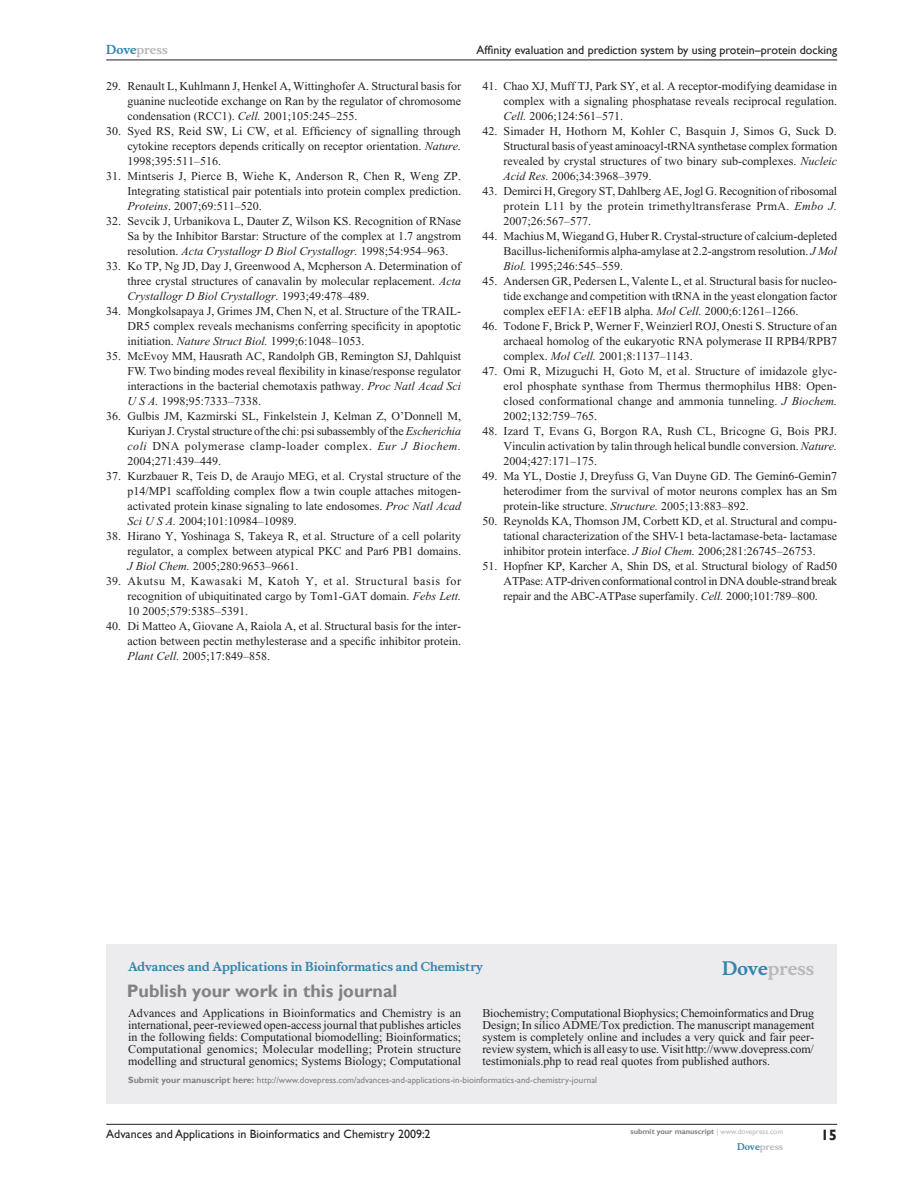
<style>
.page{position:relative;width:918px;height:1188px;background:#fff}
.page>*{position:absolute;margin:0;border:0;box-sizing:border-box;transform-origin:0 0}
.t1{font:700 18px "Gill Sans";color:#808285}
.t2{font:700 18px "Musee";color:#b8b9bc}
.t3{font:700 15px "Gill Sans";color:#231f20}
.t4{font:12px/15px "Times New Roman";color:#231f20;text-align:justify}
.t5{font:12px "Gill Sans";color:#231f20}
.t6{font:700 12px "Musee";color:#3485ae}
.t7{font:700 12px "Musee";color:#b8b9bc}
.t8{font:9px "Gill Sans";color:#808285}
.t9{font:700 9px "Musee";color:#b8b9bc}
.t10{font:700 7.5px "Gill Sans";color:#808285}
.s1{color:#3485ae}
.s2{font-style:italic}
.s3{font-weight:700}
.s4{font-weight:400;color:#b8b9bc}
</style>
<div class="page">
<div style="left:106px;top:944px;width:731px;height:159px;background:#ececee"></div>
<hr style="left:106px;top:1124px;width:731px;height:1px;background:#231f20">
<hr style="left:106px;top:60px;width:731px;height:1px;background:#231f20">
<p class="t7" style="left:106px;top:43px;width:63px"><span class="s1">Dove</span>press</p>
<p class="t5" style="left:477px;top:43px;width:362px">Affinity evaluation and prediction system by using protein–protein docking</p>
<p class="t4" style="left:128px;top:79px;width:335px;text-indent:-21px">29. Renault L, Kuhlmann J, Henkel A, Wittinghofer A. Structural basis for guanine nucleotide exchange on Ran by the regulator of chromosome condensation (RCC1). <span class="s2">Cell.</span> 2001;105:245–255.</p>
<p class="t4" style="left:128px;top:124px;width:335px;text-indent:-21px">30. Syed RS, Reid SW, Li CW, et al. Efficiency of signalling through cytokine receptors depends critically on receptor orientation. <span class="s2">Nature.<br></span>1998;395:511–516.</p>
<p class="t4" style="left:128px;top:169px;width:335px;text-indent:-21px">31. Mintseris J, Pierce B, Wiehe K, Anderson R, Chen R, Weng ZP.<br>Integrating statistical pair potentials into protein complex prediction.<br><span class="s2">Proteins</span>. 2007;69:511–520.</p>
<p class="t4" style="left:128px;top:214px;width:335px;text-indent:-21px">32. Sevcik J, Urbanikova L, Dauter Z, Wilson KS. Recognition of RNase Sa by the Inhibitor Barstar: Structure of the complex at 1.7 angstrom resolution. <span class="s2">Acta Crystallogr D Biol Crystallogr.</span> 1998;54:954–963.</p>
<p class="t4" style="left:128px;top:259px;width:335px;text-indent:-21px">33. Ko TP, Ng JD, Day J, Greenwood A, Mcpherson A. Determination of three crystal structures of canavalin by molecular replacement. <span class="s2">Acta Crystallogr D Biol Crystallogr.</span> 1993;49:478–489.</p>
<p class="t4" style="left:128px;top:304px;width:335px;text-indent:-21px">34. Mongkolsapaya J, Grimes JM, Chen N, et al. Structure of the TRAIL-DR5 complex reveals mechanisms conferring specificity in apoptotic initiation. <span class="s2">Nature Struct Biol.</span> 1999;6:1048–1053.</p>
<p class="t4" style="left:128px;top:349px;width:335px;text-indent:-21px">35. McEvoy MM, Hausrath AC, Randolph GB, Remington SJ, Dahlquist FW. Two binding modes reveal flexibility in kinase/response regulator interactions in the bacterial chemotaxis pathway. <span class="s2">Proc Natl Acad Sci U S A.</span> 1998;95:7333–7338.</p>
<p class="t4" style="left:128px;top:409px;width:335px;text-indent:-21px">36. Gulbis JM, Kazmirski SL, Finkelstein J, Kelman Z, O’Donnell M, Kuriyan J. Crystal structure of the chi: psi subassembly of the <span class="s2">Escherichia coli</span> DNA polymerase clamp-loader complex. <span class="s2">Eur J Biochem.<br></span>2004;271:439–449.</p>
<p class="t4" style="left:128px;top:469px;width:335px;text-indent:-21px">37. Kurzbauer R, Teis D, de Araujo MEG, et al. Crystal structure of the p14/MP1 scaffolding complex flow a twin couple attaches mitogen&shy;activated protein kinase signaling to late endosomes. <span class="s2">Proc Natl Acad Sci U S A.</span> 2004;101:10984–10989.</p>
<p class="t4" style="left:128px;top:529px;width:335px;text-indent:-21px">38. Hirano Y, Yoshinaga S, Takeya R, et al. Structure of a cell polarity regulator, a complex between atypical PKC and Par6 PB1 domains.<br><span class="s2">J Biol Chem.</span> 2005;280:9653–9661.</p>
<p class="t4" style="left:128px;top:574px;width:335px;text-indent:-21px">39. Akutsu M, Kawasaki M, Katoh Y, et al. Structural basis for recognition of ubiquitinated cargo by Tom1-GAT domain. <span class="s2">Febs Lett.<br></span>10 2005;579:5385–5391.</p>
<p class="t4" style="left:128px;top:619px;width:335px;text-indent:-21px">40. Di Matteo A, Giovane A, Raiola A, et al. Structural basis for the inter&shy;action between pectin methylesterase and a specific inhibitor protein.<br><span class="s2">Plant Cell.</span> 2005;17:849–858.</p>
<p class="t4" style="left:504px;top:79px;width:335px;text-indent:-21px">41. Chao XJ, Muff TJ, Park SY, et al. A receptor-modifying deamidase in complex with a signaling phosphatase reveals reciprocal regulation.<br><span class="s2">Cell.</span> 2006;124:561–571.</p>
<p class="t4" style="left:504px;top:124px;width:335px;text-indent:-21px">42. Simader H, Hothorn M, Kohler C, Basquin J, Simos G, Suck D.<br>Structural basis of yeast aminoacyl-tRNA synthetase complex formation revealed by crystal structures of two binary sub-complexes. <span class="s2">Nucleic Acid Res.</span> 2006;34:3968–3979.</p>
<p class="t4" style="left:504px;top:184px;width:335px;text-indent:-21px">43. Demirci H, Gregory ST, Dahlberg AE, Jogl G. Recognition of ribosomal protein L11 by the protein trimethyltransferase PrmA. <span class="s2">Embo J.<br></span>2007;26:567–577.</p>
<p class="t4" style="left:504px;top:229px;width:335px;text-indent:-21px">44. Machius M, Wiegand G, Huber R. Crystal-structure of calcium-depleted Bacillus-licheniformis alpha-amylase at 2.2-angstrom resolution. <span class="s2">J Mol Biol.</span> 1995;246:545–559.</p>
<p class="t4" style="left:504px;top:274px;width:335px;text-indent:-21px">45. Andersen GR, Pedersen L, Valente L, et al. Structural basis for nucleo&shy;tide exchange and competition with tRNA in the yeast elongation factor complex eEF1A: eEF1B alpha. <span class="s2">Mol Cell.</span> 2000;6:1261–1266.</p>
<p class="t4" style="left:504px;top:319px;width:335px;text-indent:-21px">46. Todone F, Brick P, Werner F, Weinzierl ROJ, Onesti S. Structure of an archaeal homolog of the eukaryotic RNA polymerase II RPB4/RPB7 complex. <span class="s2">Mol Cell.</span> 2001;8:1137–1143.</p>
<p class="t4" style="left:504px;top:364px;width:335px;text-indent:-21px">47. Omi R, Mizuguchi H, Goto M, et al. Structure of imidazole glyc&shy;erol phosphate synthase from Thermus thermophilus HB8: Open&shy;closed conformational change and ammonia tunneling. <span class="s2">J Biochem.<br></span>2002;132:759–765.</p>
<p class="t4" style="left:504px;top:424px;width:335px;text-indent:-21px">48. Izard T, Evans G, Borgon RA, Rush CL, Bricogne G, Bois PRJ.<br>Vinculin activation by talin through helical bundle conversion. <span class="s2">Nature.<br></span>2004;427:171–175.</p>
<p class="t4" style="left:504px;top:469px;width:335px;text-indent:-21px">49. Ma YL, Dostie J, Dreyfuss G, Van Duyne GD. The Gemin6-Gemin7 heterodimer from the survival of motor neurons complex has an Sm protein-like structure. <span class="s2">Structure.</span> 2005;13:883–892.</p>
<p class="t4" style="left:504px;top:514px;width:335px;text-indent:-21px">50. Reynolds KA, Thomson JM, Corbett KD, et al. Structural and compu&shy;tational characterization of the SHV-1 beta-lactamase-beta- lactamase inhibitor protein interface. <span class="s2">J Biol Chem.</span> 2006;281:26745–26753.</p>
<p class="t4" style="left:504px;top:559px;width:335px;text-indent:-21px">51. Hopfner KP, Karcher A, Shin DS, et al. Structural biology of Rad50<br>ATPase: ATP-driven conformational control in DNA double-strand break repair and the ABC-ATPase superfamily. <span class="s2">Cell.</span> 2000;101:789–800.</p>
<p class="t6" style="left:128px;top:959px;width:356px">Advances and Applications in Bioinformatics and Chemistry</p>
<h1 class="t1" style="left:127px;top:980px;width:272px">Publish your work in this journal</h1>
<h1 class="t2" style="left:722px;top:958px;width:94px"><span class="s1">Dove</span>press</h1>
<p class="t4" style="left:128px;top:1007px;width:334px;line-height:12px">Advances and Applications in Bioinformatics and Chemistry is an international, peer-reviewed open-access journal that publishes articles in the following fields: Computational biomodelling; Bioinformatics; Computational genomics; Molecular modelling; Protein structure modelling and structural genomics; Systems Biology; Computational</p>
<p class="t4" style="left:482px;top:1007px;width:334px;line-height:12px">Biochemistry; Computational Biophysics; Chemoinformatics and Drug Design; In silico ADME/Tox prediction. The manuscript management system is completely online and includes a very quick and fair peer&shy;review system, which is all easy to use. Visit http://www.dovepress.com/ testimonials.php to read real quotes from published authors.</p>
<p class="t8" style="left:128px;top:1075px;width:470px"><span class="s3">Submit your manuscript here:</span> http://www.dovepress.com/advances-and-applications-in-bioinformatics-and-chemistry-journal</p>
<p class="t5" style="left:106px;top:1127px;width:326px">Advances and Applications in Bioinformatics and Chemistry 2009:2</p>
<p class="t10" style="left:631px;top:1127px;width:154px">submit your manuscript <span class="s4">| www.dovepress.com</span></p>
<p class="t9" style="left:737px;top:1141px;width:48px"><span class="s1">Dove</span>press</p>
<p class="t3" style="left:821px;top:1126px;width:8px">15</p>
</div>
